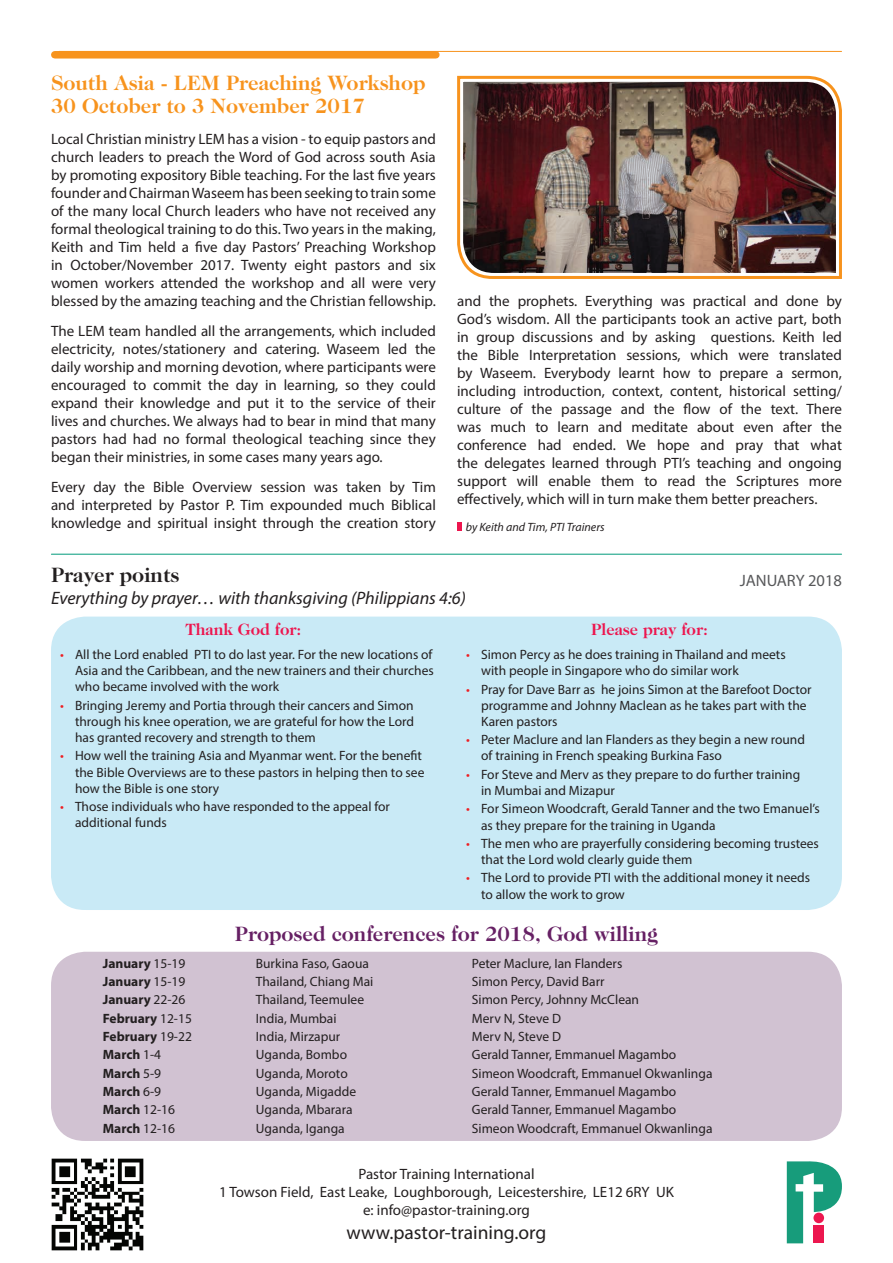
<style>
.page{position:relative;width:893px;height:1263px;background:#fff}
.page>*{position:absolute;margin:0;border:0;box-sizing:border-box;transform-origin:0 0}
.t1{font:700 21px/22.5px "Caslon Two Twenty Four";color:#f7931d}
.t2{font:700 21px "Caslon Two Twenty Four";color:#662064}
.t3{font:700 21px "Caslon Two Twenty Four";color:#231f20}
.t4{font:19.5px "Myriad Pro";color:#231f20}
.t5{font:italic 18px "Myriad Pro";color:#231f20}
.t6{font:700 16.5px "Caslon Two Twenty Four";color:#ed154e}
.t7{font:16.5px "Myriad Pro";color:#57585a}
.t8{font:15px/18px "Myriad Pro";color:#231f20;text-align:justify}
.t9{font:13.5px/16.2px "Myriad Pro";color:#231f20}
.t10{font:700 13.5px "Myriad Pro";color:#231f20}
.t11{font:italic 12px "Myriad Pro";color:#231f20}
.s1{color:#ee1f23}
.s2{font-weight:400}
</style>
<div class="page">
<img style="left:51px;top:1158px;width:93px;height:92px">
<svg style="left:787px;top:1161px;width:55px;height:82px"></svg>
<div style="left:813px;top:1212px;width:11px;height:11px;background:#ec174f;border-radius:50%"></div>
<div style="left:814px;top:1225px;width:10px;height:18px;background:#ec174f"></div>
<div style="left:51px;top:952px;width:791px;height:189px;background:#d1c2d2;border-radius:34px"></div>
<div style="left:51px;top:617px;width:791px;height:293px;background:#c9eaf6;border-radius:34px"></div>
<svg style="left:457px;top:522px;width:4px;height:8px"></svg>
<hr style="left:59px;top:51px;width:783px;height:1px;background:#f7931d">
<div style="left:55px;top:51px;width:381px;height:8px;background:#f7931d"></div>
<hr style="left:51px;top:554px;width:791px;height:1px;background:#009b7a">
<img style="left:457px;top:75px;width:385px;height:204px">
<h1 class="t1" style="left:51px;top:71px;width:376px">South Asia - LEM Preaching Workshop<br>30 October to 3 November 2017</h1>
<p class="t8" style="left:51px;top:130px;width:386px">Local Christian ministry LEM has a vision - to equip pastors and church leaders to preach the Word of God across south Asia by promoting expository Bible teaching. For the last five years founder and Chairman Waseem has been seeking to train some of the many local Church leaders who have not received any formal theological training to do this. Two years in the making, Keith and Tim held a five day Pastors’ Preaching Workshop in October/November 2017. Twenty eight pastors and six women workers attended the workshop and all were very blessed by the amazing teaching and the Christian fellowship.</p>
<p class="t8" style="left:51px;top:322px;width:386px">The LEM team handled all the arrangements, which included electricity, notes/stationery and catering. Waseem led the daily worship and morning devotion, where participants were encouraged to commit the day in learning, so they could expand their knowledge and put it to the service of their lives and churches. We always had to bear in mind that many pastors had had no formal theological teaching since they began their ministries, in some cases many years ago.</p>
<p class="t8" style="left:51px;top:478px;width:386px">Every day the Bible Overview session was taken by Tim and interpreted by Pastor P. Tim expounded much Biblical knowledge and spiritual insight through the creation story</p>
<p class="t8" style="left:457px;top:292px;width:386px">and the prophets. Everything was practical and done by God’s wisdom. All the participants took an active part, both in group discussions and by asking questions. Keith led the Bible Interpretation sessions, which were translated by Waseem. Everybody learnt how to prepare a sermon, including introduction, context, content, historical setting/ culture of the passage and the flow of the text. There was much to learn and meditate about even after the conference had ended. We hope and pray that what the delegates learned through PTI’s teaching and ongoing support will enable them to read the Scriptures more effectively, which will in turn make them better preachers.</p>
<p class="t11" style="left:466px;top:519px;width:140px">by Keith and Tim, PTI Trainers</p>
<h1 class="t3" style="left:51px;top:563px;width:130px">Prayer points</h1>
<p class="t5" style="left:51px;top:587px;width:416px">Everything by prayer… with thanksgiving (Philippians 4:6)</p>
<p class="t6" style="left:185px;top:620px;width:118px">Thank God for:</p>
<p class="t6" style="left:591px;top:620px;width:118px">Please pray for:</p>
<p class="t7" style="left:740px;top:571px;width:104px">JANUARY 2018</p>
<p class="t9" style="left:75px;top:646px;width:360px;text-align:justify;text-indent:-15px"><span class="s1">•</span> All the Lord enabled PTI to do last year. For the new locations of Asia and the Caribbean, and the new trainers and their churches who became involved with the work</p>
<p class="t9" style="left:75px;top:697px;width:340px;text-align:justify;text-indent:-15px"><span class="s1">•</span> Bringing Jeremy and Portia through their cancers and Simon through his knee operation, we are grateful for how the Lord has granted recovery and strength to them</p>
<p class="t9" style="left:75px;top:748px;width:351px;text-indent:-15px"><span class="s1">•</span> How well the training Asia and Myanmar went. For the benefit the Bible Overviews are to these pastors in helping then to see how the Bible is one story</p>
<p class="t9" style="left:75px;top:798px;width:316px;text-indent:-15px"><span class="s1">•</span> Those individuals who have responded to the appeal for additional funds</p>
<p class="t9" style="left:481px;top:646px;width:306px;text-indent:-15px"><span class="s1">•</span> Simon Percy as he does training in Thailand and meets with people in Singapore who do similar work</p>
<p class="t9" style="left:481px;top:681px;width:332px;text-indent:-15px"><span class="s1">•</span> Pray for Dave Barr as he joins Simon at the Barefoot Doctor programme and Johnny Maclean as he takes part with the<br>Karen pastors</p>
<p class="t9" style="left:481px;top:731px;width:325px;text-indent:-15px"><span class="s1">•</span> Peter Maclure and Ian Flanders as they begin a new round of training in French speaking Burkina Faso</p>
<p class="t9" style="left:481px;top:766px;width:321px;text-indent:-15px"><span class="s1">•</span> For Steve and Merv as they prepare to do further training in Mumbai and Mizapur</p>
<p class="t9" style="left:481px;top:800px;width:340px;text-indent:-15px"><span class="s1">•</span> For Simeon Woodcraft, Gerald Tanner and the two Emanuel’s as they prepare for the training in Uganda</p>
<p class="t9" style="left:481px;top:835px;width:339px;text-indent:-15px"><span class="s1">•</span> The men who are prayerfully considering becoming trustees that the Lord wold clearly guide them</p>
<p class="t9" style="left:481px;top:869px;width:330px;text-indent:-15px"><span class="s1">•</span> The Lord to provide PTI with the additional money it needs to allow the work to grow</p>
<h1 class="t2" style="left:235px;top:922px;width:425px">Proposed conferences for 2018, God willing</h1>
<p class="t10" style="left:103px;top:954px;width:84px">January <span class="s2">15-19</span></p>
<p class="t9" style="left:256px;top:955px;width:115px">Burkina Faso, Gaoua</p>
<p class="t9" style="left:472px;top:955px;width:152px">Peter Maclure, Ian Flanders</p>
<p class="t10" style="left:103px;top:972px;width:84px">January <span class="s2">15-19</span></p>
<p class="t9" style="left:256px;top:973px;width:119px">Thailand, Chiang Mai</p>
<p class="t9" style="left:472px;top:973px;width:134px">Simon Percy, David Barr</p>
<p class="t10" style="left:103px;top:991px;width:84px">January <span class="s2">22-26</span></p>
<p class="t9" style="left:256px;top:991px;width:110px">Thailand, Teemulee</p>
<p class="t9" style="left:472px;top:991px;width:169px">Simon Percy, Johnny McClean</p>
<p class="t10" style="left:103px;top:1009px;width:91px">February <span class="s2">12-15</span></p>
<p class="t9" style="left:256px;top:1010px;width:82px">India, Mumbai</p>
<p class="t9" style="left:472px;top:1010px;width:91px">Merv N, Steve D</p>
<p class="t10" style="left:103px;top:1027px;width:91px">February <span class="s2">19-22</span></p>
<p class="t9" style="left:256px;top:1028px;width:86px">India, Mirzapur</p>
<p class="t9" style="left:472px;top:1028px;width:91px">Merv N, Steve D</p>
<p class="t10" style="left:103px;top:1046px;width:60px">March <span class="s2">1-4</span></p>
<p class="t9" style="left:256px;top:1046px;width:93px">Uganda, Bombo</p>
<p class="t9" style="left:472px;top:1046px;width:206px">Gerald Tanner, Emmanuel Magambo</p>
<p class="t10" style="left:103px;top:1064px;width:60px">March <span class="s2">5-9</span></p>
<p class="t9" style="left:256px;top:1065px;width:93px">Uganda, Moroto</p>
<p class="t9" style="left:472px;top:1065px;width:242px">Simeon Woodcraft, Emmanuel Okwanlinga</p>
<p class="t10" style="left:103px;top:1082px;width:60px">March <span class="s2">6-9</span></p>
<p class="t9" style="left:256px;top:1083px;width:102px">Uganda, Migadde</p>
<p class="t9" style="left:472px;top:1083px;width:206px">Gerald Tanner, Emmanuel Magambo</p>
<p class="t10" style="left:103px;top:1101px;width:74px">March <span class="s2">12-16</span></p>
<p class="t9" style="left:256px;top:1101px;width:98px">Uganda, Mbarara</p>
<p class="t9" style="left:472px;top:1101px;width:206px">Gerald Tanner, Emmanuel Magambo</p>
<p class="t10" style="left:103px;top:1119px;width:74px">March <span class="s2">12-16</span></p>
<p class="t9" style="left:256px;top:1120px;width:90px">Uganda, Iganga</p>
<p class="t9" style="left:472px;top:1120px;width:242px">Simeon Woodcraft, Emmanuel Okwanlinga</p>
<p class="t8" style="left:219px;top:1165px;width:456px;text-align:center">Pastor Training International<br>1 Towson Field, East Leake, Loughborough, Leicestershire, LE12 6RY UK e: info@pastor-training.org</p>
<h2 class="t4" style="left:347px;top:1220px;width:201px">www.pastor-training.org</h2>
</div>
